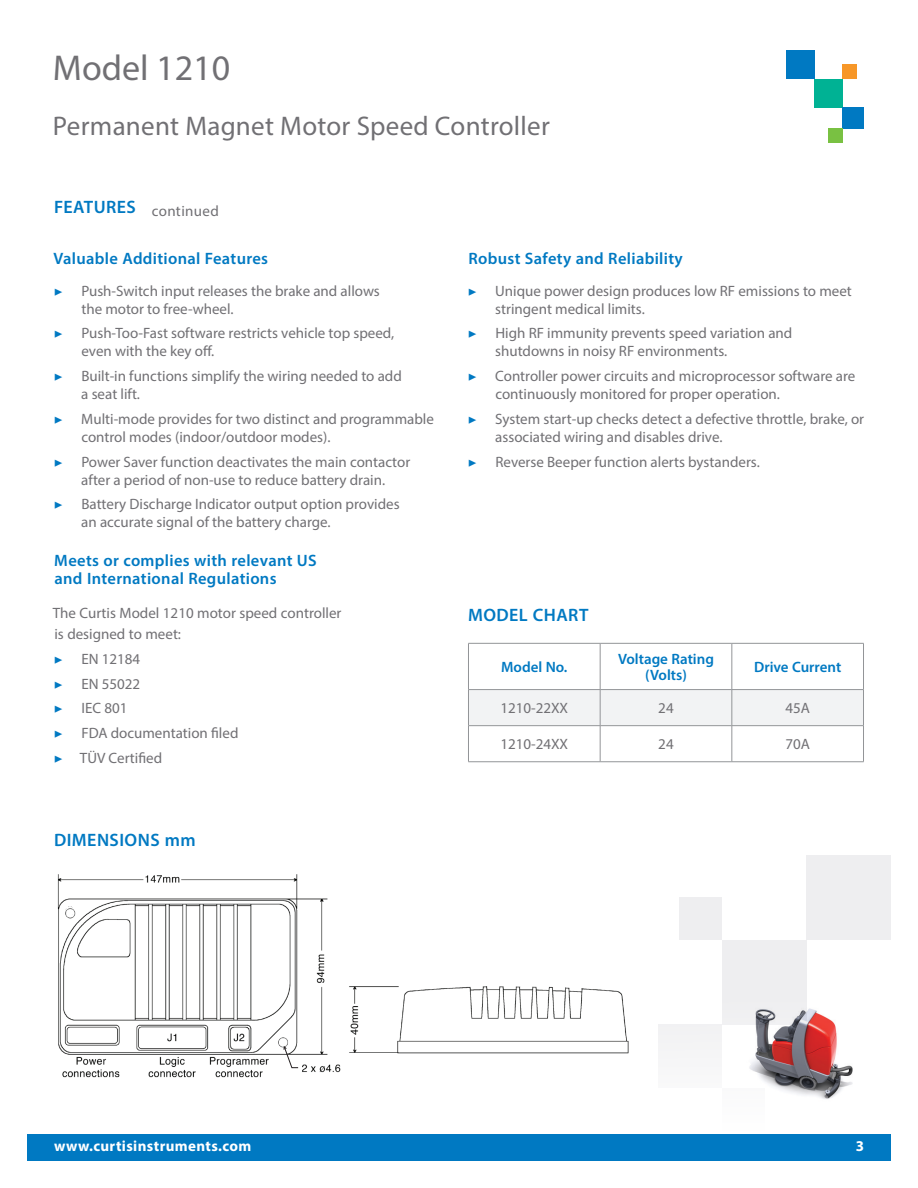
<style>
.page{position:relative;width:918px;height:1188px;background:#fff}
.page>*{position:absolute;margin:0;border:0;box-sizing:border-box;transform-origin:0 0}
.t1{font:36px "Myriad Pro";color:#717074}
.t2{font:27px "Myriad Pro";letter-spacing:.01em;color:#717074}
.t3{font:600 18px "Myriad Pro";letter-spacing:.025em;color:#0079c2}
.t4{font:600 16.5px/18px "Myriad Pro";letter-spacing:.02em;color:#0079c2}
.t5{font:15px/18px "Myriad Pro";color:#717074}
.t6{font:600 15px/16.5px "Myriad Pro";color:#0079c2;text-align:center}
.t7{font:700 15px "Myriad Pro";letter-spacing:.025em;color:#fff}
.t8{font:15px "Myriad Pro";letter-spacing:.025em;color:#717074}
.s1{font-family:"Minion Pro";color:#0079c2}
</style>
<div class="page">
<div style="left:27px;top:1134px;width:864px;height:26px;background:#0079c2"></div>
<div style="left:786px;top:51px;width:29px;height:28px;background:#0079c2"></div>
<div style="left:815px;top:79px;width:28px;height:28px;background:#00b294"></div>
<div style="left:843px;top:107px;width:21px;height:21px;background:#0079c2"></div>
<div style="left:843px;top:65px;width:14px;height:14px;background:#f79728"></div>
<div style="left:829px;top:128px;width:14px;height:14px;background:#79c142"></div>
<div style="left:807px;top:855px;width:84px;height:85px;background:#eeeef0"></div>
<div style="left:722px;top:940px;width:85px;height:85px;background:#eeeef0"></div>
<div style="left:659px;top:1025px;width:63px;height:63px;background:#f5f5f6"></div>
<div style="left:680px;top:898px;width:42px;height:42px;background:#eeeef0"></div>
<svg style="left:469px;top:690px;width:394px;height:71px"></svg>
<hr style="left:468px;top:643px;width:132px;height:1px;background:#939598">
<hr style="left:468px;top:644px;width:1px;height:45px;background:#939598">
<hr style="left:600px;top:643px;width:132px;height:1px;background:#939598">
<hr style="left:600px;top:644px;width:1px;height:45px;background:#939598">
<hr style="left:732px;top:643px;width:132px;height:1px;background:#939598">
<hr style="left:732px;top:644px;width:1px;height:45px;background:#939598">
<hr style="left:863px;top:644px;width:1px;height:45px;background:#939598">
<hr style="left:468px;top:689px;width:132px;height:1px;background:#939598">
<hr style="left:468px;top:690px;width:1px;height:35px;background:#939598">
<hr style="left:600px;top:689px;width:132px;height:1px;background:#939598">
<hr style="left:600px;top:690px;width:1px;height:35px;background:#939598">
<hr style="left:732px;top:689px;width:132px;height:1px;background:#939598">
<hr style="left:732px;top:690px;width:1px;height:35px;background:#939598">
<hr style="left:863px;top:690px;width:1px;height:35px;background:#939598">
<hr style="left:468px;top:725px;width:132px;height:1px;background:#939598">
<hr style="left:468px;top:726px;width:1px;height:36px;background:#939598">
<hr style="left:600px;top:725px;width:132px;height:1px;background:#939598">
<hr style="left:600px;top:726px;width:1px;height:36px;background:#939598">
<hr style="left:732px;top:725px;width:132px;height:1px;background:#939598">
<hr style="left:732px;top:726px;width:1px;height:36px;background:#939598">
<hr style="left:863px;top:726px;width:1px;height:36px;background:#939598">
<hr style="left:468px;top:761px;width:132px;height:1px;background:#939598">
<hr style="left:600px;top:761px;width:132px;height:1px;background:#939598">
<hr style="left:732px;top:761px;width:132px;height:1px;background:#939598">
<img style="left:57px;top:874px;width:572px;height:204px">
<svg style="left:283px;top:1046px;width:16px;height:22px"></svg>
<img style="left:749px;top:1008px;width:104px;height:91px">
<h1 class="t1" style="left:53px;top:46px;width:179px">Model 1210</h1>
<h2 class="t2" style="left:53px;top:110px;width:498px">Permanent Magnet Motor Speed Controller</h2>
<p class="t8" style="left:54px;top:202px;width:166px"><sup>FEATURES</sup> continued</p>
<p class="t4" style="left:54px;top:249px;width:216px">Valuable Additional Features</p>
<p class="t5" style="left:81px;top:281px;width:300px;text-indent:-28px"><span class="s1">▶</span> Push-Switch input releases the brake and allows the motor to free-wheel.</p>
<p class="t5" style="left:81px;top:324px;width:314px;text-indent:-28px"><span class="s1">▶</span> Push-Too-Fast software restricts vehicle top speed, even with the key off.</p>
<p class="t5" style="left:81px;top:367px;width:322px;text-indent:-28px"><span class="s1">▶</span> Built-in functions simplify the wiring needed to add a seat lift.</p>
<p class="t5" style="left:81px;top:409px;width:354px;text-indent:-28px"><span class="s1">▶</span> Multi-mode provides for two distinct and programmable control modes (indoor/outdoor modes).</p>
<p class="t5" style="left:54px;top:452px;width:358px;text-align:center"><span class="s1">▶</span> Power Saver function deactivates the main contactor after a period of non-use to reduce battery drain.</p>
<p class="t5" style="left:81px;top:495px;width:320px;text-indent:-28px"><span class="s1">▶</span> Battery Discharge Indicator output option provides an accurate signal of the battery charge.</p>
<p class="t4" style="left:54px;top:551px;width:264px">Meets or complies with relevant US and International Regulations</p>
<p class="t5" style="left:53px;top:602px;width:290px;line-height:21px">The Curtis Model 1210 motor speed controller is designed to meet:</p>
<p class="t5" style="left:54px;top:646px;width:186px;line-height:24.8px"><span class="s1">▶</span> EN 12184<br><span class="s1">▶</span> EN 55022<br><span class="s1">▶</span> IEC 801<br><span class="s1">▶</span> FDA documentation filed <span class="s1">▶</span> TÜV Certified</p>
<p class="t3" style="left:54px;top:829px;width:143px">DIMENSIONS mm</p>
<p class="t4" style="left:468px;top:249px;width:216px">Robust Safety and Reliability</p>
<p class="t5" style="left:495px;top:281px;width:358px;text-indent:-28px"><span class="s1">▶</span> Unique power design produces low RF emissions to meet stringent medical limits.</p>
<p class="t5" style="left:495px;top:324px;width:299px;text-indent:-28px"><span class="s1">▶</span> High RF immunity prevents speed variation and shutdowns in noisy RF environments.</p>
<p class="t5" style="left:495px;top:367px;width:362px;text-indent:-28px"><span class="s1">▶</span> Controller power circuits and microprocessor software are continuously monitored for proper operation.</p>
<p class="t5" style="left:495px;top:410px;width:370px;text-indent:-28px"><span class="s1">▶</span> System start-up checks detect a defective throttle, brake, or associated wiring and disables drive.</p>
<p class="t5" style="left:468px;top:452px;width:294px"><span class="s1">▶</span> Reverse Beeper function alerts bystanders.</p>
<p class="t3" style="left:468px;top:604px;width:122px">MODEL CHART</p>
<p class="t6" style="left:501px;top:658px;width:68px">Model No.</p>
<p class="t6" style="left:618px;top:650px;width:97px">Voltage Rating (Volts)</p>
<p class="t6" style="left:754px;top:658px;width:89px">Drive Current</p>
<p class="t5" style="left:500px;top:699px;width:69px">1210-22XX</p>
<p class="t5" style="left:658px;top:699px;width:17px">24</p>
<p class="t5" style="left:785px;top:699px;width:26px">45A</p>
<p class="t5" style="left:500px;top:735px;width:69px">1210-24XX</p>
<p class="t5" style="left:658px;top:735px;width:17px">24</p>
<p class="t5" style="left:785px;top:735px;width:26px">70A</p>
<p class="t7" style="left:54px;top:1136px;width:199px">www.curtisinstruments.com</p>
<p class="t7" style="left:856px;top:1136px;width:10px">3</p>
</div>
